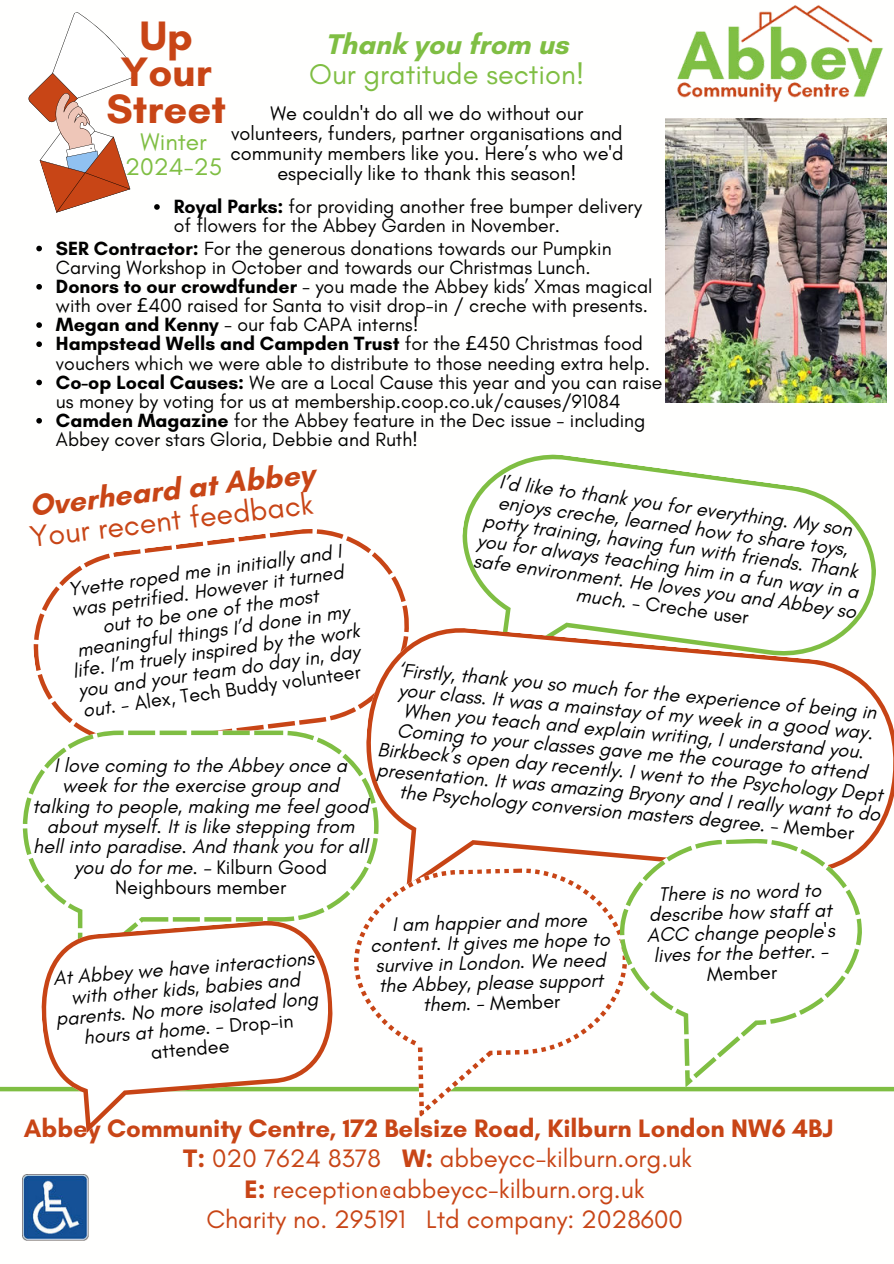
<style>
.page{position:relative;width:894px;height:1264px;background:#fff}
.page>*{position:absolute;margin:0;border:0;box-sizing:border-box;transform-origin:0 0}
.t1{font:700 41.85px/36.8px "Glacial Indifference";color:#c84516;text-align:center}
.t2{font:30.45px "Glacial Indifference";color:#c84516}
.t3{font:700 30.45px "Glacial Indifference";color:#c84516}
.t4{font:28.95px/29.2px "Glacial Indifference";color:#7fbe43;text-align:center}
.t5{font:25.8px "Glacial Indifference";color:#c84516}
.t6{font:700 25.8px "Glacial Indifference";color:#c84516}
.t7{font:24.45px/24.8px "Glacial Indifference";color:#7fbe43;text-align:center}
.t8{font:italic 19.95px/20.2px "Glacial Indifference";color:#000;text-align:center}
.t9{font:19.95px/20.2px "Glacial Indifference";color:#000;text-align:center}
.t10{font:19.5px/19.2px "Glacial Indifference";color:#000}
.s1{font-weight:700}
.s2{font-style:italic}
.s3{font-family:"Noto Sans"}
.s4{font-style:normal}
</style>
<div class="page">
<img style="left:23px;top:1174px;width:66px;height:66px">
<img style="left:677px;top:5px;width:206px;height:97px">
<div style="left:0;top:1086px;width:893px;height:5px;background:#7fbe43"></div>
<svg style="left:29px;top:12px;width:108px;height:201px"></svg>
<svg style="left:462px;top:454px;width:414px;height:170px"></svg>
<svg style="left:33px;top:529px;width:376px;height:201px"></svg>
<svg style="left:362px;top:624px;width:531px;height:242px"></svg>
<svg style="left:23px;top:730px;width:355px;height:188px"></svg>
<svg style="left:353px;top:866px;width:265px;height:188px"></svg>
<svg style="left:38px;top:918px;width:298px;height:174px"></svg>
<svg style="left:36px;top:246px;width:6px;height:5px"></svg>
<svg style="left:36px;top:284px;width:6px;height:5px"></svg>
<svg style="left:36px;top:322px;width:6px;height:6px"></svg>
<svg style="left:36px;top:341px;width:6px;height:6px"></svg>
<svg style="left:36px;top:379px;width:6px;height:6px"></svg>
<svg style="left:36px;top:418px;width:6px;height:5px"></svg>
<svg style="left:154px;top:204px;width:6px;height:6px"></svg>
<img style="left:665px;top:118px;width:221px;height:285px">
<svg style="left:618px;top:837px;width:244px;height:187px"></svg>
<h1 class="t1" style="left:106px;top:17px;width:121px">Up<br>Your<br>Street</h1>
<p class="t7" style="left:125px;top:130px;width:99px">Winter<br>2024-25</p>
<h3 class="t4" style="left:309px;top:31px;width:277px"><span class="s1">Thank you from us<br></span>Our gratitude section<span class="s2">!</span></h3>
<p class="t9" style="left:230px;top:103px;width:394px">We couldn't do all we do without our volunteers, funders, partner organisations and community members like you. Here’s who we'd especially like to thank this season!</p>
<p class="t10" style="left:174px;top:197px;width:469px"><span class="s1">Royal Parks:</span> for providing another free bumper delivery of flowers for the Abbey Garden in November.</p>
<p class="t10" style="left:56px;top:239px;width:607px"><span class="s1">SER Contractor:</span> For the generous donations towards our Pumpkin Carving Workshop in October and towards our Christmas Lunch.<br><span class="s1">Donors to our crowdfunder</span> - you made the Abbey kids’ Xmas magical with over <span class="s3">£</span>400 raised for Santa to visit drop-in / creche with presents.<br><span class="s1">Megan and Kenny</span> - our fab CAPA interns!<br><span class="s1">Hampstead Wells and Campden Trust</span> for the <span class="s3">£</span>450 Christmas food vouchers which we were able to distribute to those needing extra help.<br><span class="s1">Co-op Local Causes:</span> We are a Local Cause this year and you can raise us money by voting for us at membership.coop.co.uk/causes/91084<br><span class="s1">Camden Magazine</span> for the Abbey feature in the Dec issue - including Abbey cover stars Gloria, Debbie and Ruth!</p>
<h2 class="t3" style="left:27px;top:488px;width:288px;rotate:-7deg">Overheard at Abbey</h2>
<p class="t8" style="left:486px;top:469px;width:387px;rotate:8deg">I9d like to thank you for everything. My son enjoys creche, learned how to share toys, potty training, having fun with friends. Thank you for always teaching him in a fun way in a safe environment. He loves you and Abbey so much. - <span class="s4">Creche user</span></p>
<p class="t8" style="left:385px;top:659px;width:508px;rotate:5deg">8Firstly, thank you so much for the experience of being in your class. It was a mainstay of my week in a good way.<br>When you teach and explain writing, I understand you.<br>Coming to your classes gave me the courage to attend Birkbeck9s open day recently. I went to the Psychology Dept presentation. It was amazing Bryony and I really want to do the Psychology conversion masters degree. <span class="s4">- Member</span></p>
<h2 class="t2" style="left:28px;top:520px;width:286px;rotate:-7deg">Your recent feedback</h2>
<p class="t8" style="left:60px;top:581px;width:291px;rotate:-8deg">Yvette roped me in initially and I was petrified. However it turned out to be one of the most meaningful things I9d done in my life. I9m truely inspired by the work you and your team do day in, day out. <span class="s4">- Alex, Tech Buddy volunteer</span></p>
<p class="t8" style="left:32px;top:755px;width:338px">I love coming to the Abbey once a week for the exercise group and talking to people, making me feel good about myself. It is like stepping from hell into paradise. And thank you for all you do for me. – <span class="s4">Kilburn Good<br>Neighbours member</span></p>
<p class="t8" style="left:646px;top:884px;width:189px;rotate:-1deg">There is no word to describe how staff at<br>ACC change people's lives for the better. -</p>
<p class="t9" style="left:706px;top:964px;width:72px;rotate:-1deg">Member</p>
<p class="t8" style="left:370px;top:914px;width:241px;rotate:-1deg">I am happier and more content. It gives me hope to survive in London. We need the Abbey, please support them. - <span class="s4">Member</span></p>
<p class="t8" style="left:51px;top:969px;width:264px;rotate:-5deg">At Abbey we have interactions with other kids, babies and parents. No more isolated long hours at home. - <span class="s4">Drop-in attendee</span></p>
<p class="t6" style="left:24px;top:1112px;width:810px">Abbey Community Centre, 172 Belsize Road, Kilburn London NW6 4BJ</p>
<p class="t5" style="left:183px;top:1144px;width:510px"><span class="s1">T:</span> 020 7624 8378 <span class="s1">W:</span> abbeycc-kilburn.org.uk</p>
<p class="t5" style="left:244px;top:1174px;width:401px"><span class="s1">E:</span> reception@abbeycc-kilburn.org.uk</p>
<p class="t5" style="left:206px;top:1205px;width:478px">Charity no. 295191 Ltd company: 2028600</p>
</div>
